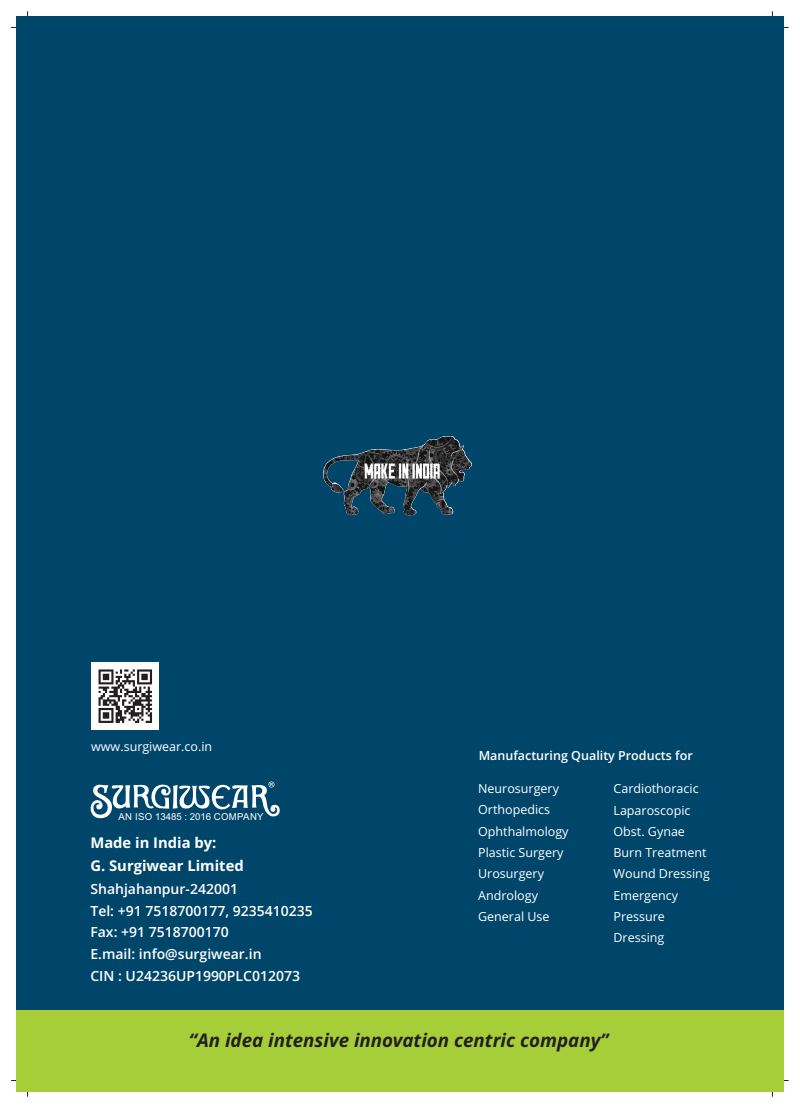
<style>
.page{position:relative;width:800px;height:1108px;background:#fff}
.page>*{position:absolute;margin:0;border:0;box-sizing:border-box;transform-origin:0 0}
.t1{font:italic 700 18.75px "Open Sans";color:#231f20}
.t2{font:700 14.75px/23.1px "Open Sans";color:#fff}
.t3{font:600 14px/21.9px "Open Sans";color:#fff}
.t4{font:12.5px/21.2px "Open Sans";color:#fff}
.t5{font:600 12.5px "Open Sans";color:#fff}
.t6{font:9.62px "Arial";letter-spacing:.015em;color:#fff}
</style>
<div class="page">
<svg style="left:771px;top:11px;width:17px;height:17px"></svg>
<svg style="left:771px;top:1079px;width:17px;height:17px"></svg>
<svg style="left:11px;top:11px;width:17px;height:17px"></svg>
<svg style="left:11px;top:1079px;width:17px;height:17px"></svg>
<div style="left:17px;top:17px;width:765px;height:993px;background:#00466b"></div>
<div style="left:17px;top:1010px;width:765px;height:81px;background:#a6ce39"></div>
<div style="left:91px;top:662px;width:68px;height:68px;background:#fff"></div>
<svg style="left:98px;top:669px;width:54px;height:53px"></svg>
<img style="left:323px;top:436px;width:148px;height:79px">
<svg style="left:90px;top:781px;width:190px;height:37px"></svg>
<p class="t4" style="left:91px;top:737px;width:123px">www.surgiwear.co.in</p>
<p class="t6" style="left:118px;top:813px;width:147px">AN ISO 13485 : 2016 COMPANY</p>
<p class="t2" style="left:90px;top:832px;width:155px">Made in India by:<br>G. Surgiwear Limited</p>
<p class="t3" style="left:90px;top:878px;width:224px">Shahjahanpur-242001<br>Tel: +91 7518700177, 9235410235<br>Fax: +91 7518700170<br>E.mail: info@surgiwear.in<br>CIN : U24236UP1990PLC012073</p>
<p class="t5" style="left:478px;top:750px;width:215px">Manufacturing Quality Products for</p>
<p class="t4" style="left:478px;top:779px;width:92px">Neurosurgery<br>Orthopedics<br>Ophthalmology<br>Plastic Surgery<br>Urosurgery<br>Andrology<br>General Use</p>
<p class="t4" style="left:613px;top:779px;width:98px">Cardiothoracic<br>Laparoscopic<br>Obst. Gynae<br>Burn Treatment<br>Wound Dressing<br>Emergency<br>Pressure<br>Dressing</p>
<h1 class="t1" style="left:189px;top:1032px;width:421px">“An idea intensive innovation centric company”</h1>
</div>
